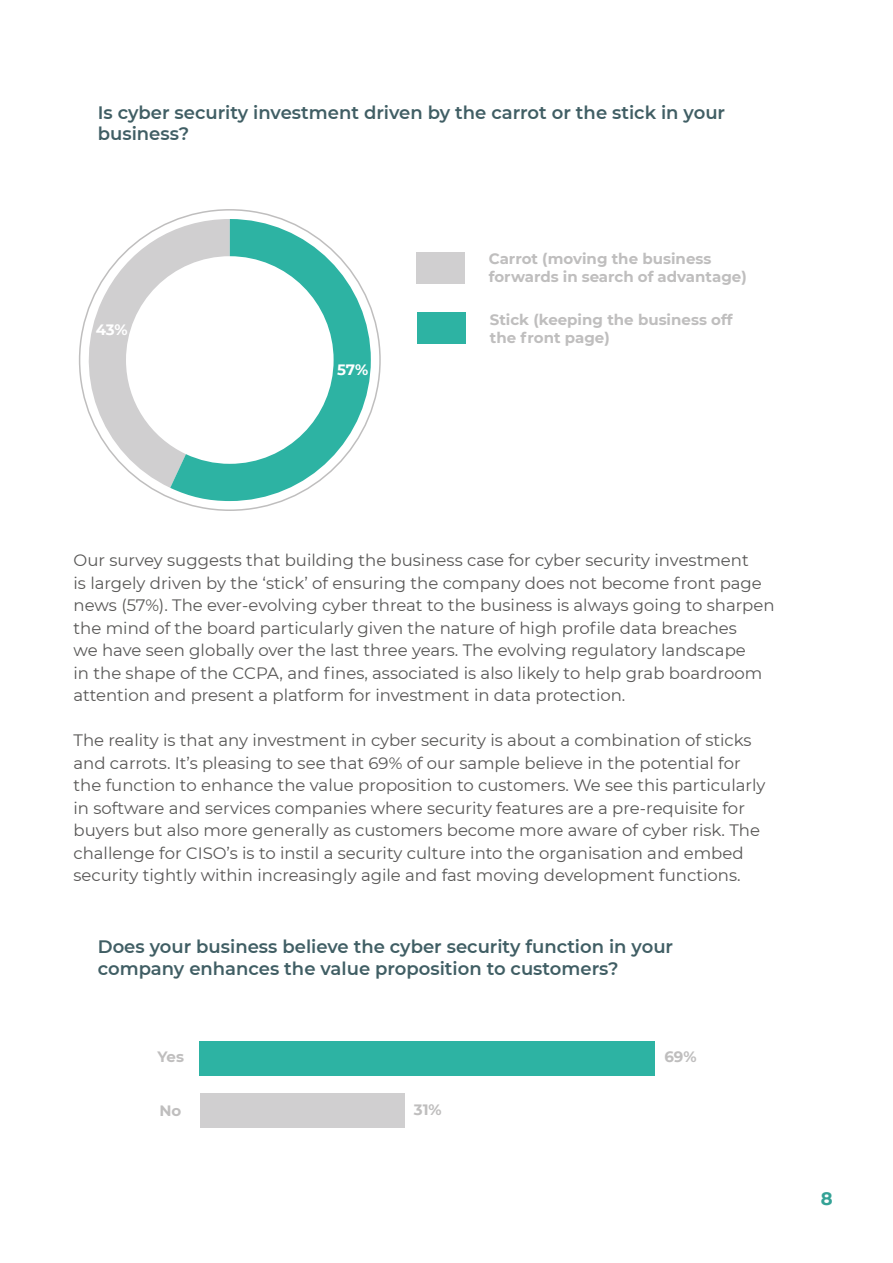
<style>
.page{position:relative;width:893px;height:1263px;background:#fff}
.page>*{position:absolute;margin:0;border:0;box-sizing:border-box;transform-origin:0 0}
.t1{font:600 18px/21.6px "Montserrat";color:#405e64}
.t2{font:700 18px "Montserrat";color:#34a296}
.t3{font:16.5px/22.5px "Montserrat";color:#585756}
.t4{font:700 15px/18px "Montserrat";color:#bfbebe}
.t5{font:700 15px "Montserrat";color:#fff}
</style>
<div class="page">
<svg style="left:79px;top:221px;width:91px;height:267px"></svg>
<svg style="left:170px;top:219px;width:201px;height:282px"></svg>
<div style="left:418px;top:312px;width:48px;height:32px;background:#2db3a3"></div>
<div style="left:417px;top:252px;width:48px;height:32px;background:#d0cfd0"></div>
<div style="left:200px;top:1093px;width:204px;height:34px;background:#d0cfd0"></div>
<div style="left:200px;top:1042px;width:455px;height:34px;background:#2db3a3"></div>
<p class="t1" style="left:98px;top:101px;width:629px">Is cyber security investment driven by the carrot or the stick in your business?</p>
<p class="t4" style="left:489px;top:249px;width:259px">Carrot (moving the business forwards in search of advantage)</p>
<p class="t5" style="left:96px;top:319px;width:34px">43%</p>
<p class="t4" style="left:490px;top:310px;width:244px">Stick (keeping the business off the front page)</p>
<p class="t5" style="left:337px;top:358px;width:33px">57%</p>
<p class="t3" style="left:74px;top:548px;width:702px">Our survey suggests that building the business case for cyber security investment<br>is largely driven by the ‘stick’ of ensuring the company does not become front page news (57%). The ever-evolving cyber threat to the business is always going to sharpen the mind of the board particularly given the nature of high profile data breaches<br>we have seen globally over the last three years. The evolving regulatory landscape<br>in the shape of the CCPA, and fines, associated is also likely to help grab boardroom attention and present a platform for investment in data protection.</p>
<p class="t3" style="left:74px;top:728px;width:693px">The reality is that any investment in cyber security is about a combination of sticks and carrots. It’s pleasing to see that 69% of our sample believe in the potential for the function to enhance the value proposition to customers. We see this particularly in software and services companies where security features are a pre-requisite for buyers but also more generally as customers become more aware of cyber risk. The challenge for CISO’s is to instil a security culture into the organisation and embed security tightly within increasingly agile and fast moving development functions.</p>
<p class="t1" style="left:98px;top:935px;width:577px">Does your business believe the cyber security function in your company enhances the value proposition to customers?</p>
<p class="t4" style="left:157px;top:1047px;width:28px">Yes</p>
<p class="t4" style="left:159px;top:1101px;width:23px">No</p>
<p class="t4" style="left:414px;top:1100px;width:29px">31%</p>
<p class="t4" style="left:664px;top:1047px;width:34px">69%</p>
<p class="t2" style="left:821px;top:1185px;width:13px">8</p>
</div>
